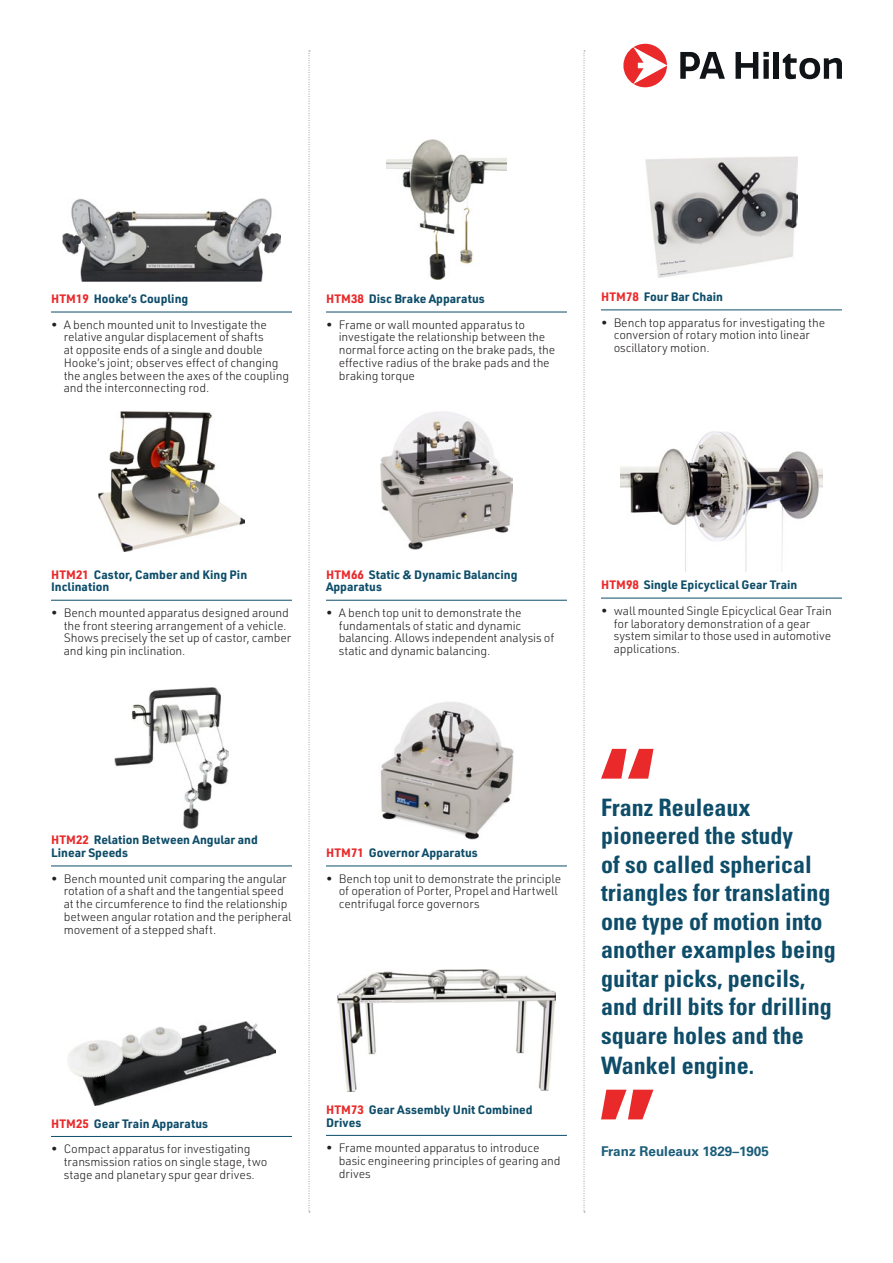
<style>
.page{position:relative;width:893px;height:1263px;background:#fff}
.page>*{position:absolute;margin:0;border:0;box-sizing:border-box;transform-origin:0 0}
.Contents_quote{font:700 condensed 24px/28.7px "Univers LT Pro";color:#0e4d69}
.Contents_quote_title{font:700 13.5px "Univers LT Pro 65";color:#1c5e7a}
.t1{font:300 12px/12.8px "URWDIN";letter-spacing:-.01em;color:#231f20}
.decription{font:700 12px/12.8px "URWDIN";color:#0e4d69}
.s1{color:#e9292a}
</style>
<div class="page">
<hr style="left:51px;top:312px;width:241px;height:1px;background:#0e4d69">
<hr style="left:51px;top:866px;width:241px;height:1px;background:#0e4d69">
<hr style="left:51px;top:600px;width:241px;height:1px;background:#0e4d69">
<hr style="left:51px;top:1136px;width:241px;height:1px;background:#0e4d69">
<hr style="left:326px;top:312px;width:241px;height:1px;background:#0e4d69">
<hr style="left:326px;top:600px;width:241px;height:1px;background:#0e4d69">
<hr style="left:326px;top:866px;width:241px;height:1px;background:#0e4d69">
<hr style="left:326px;top:1135px;width:241px;height:1px;background:#0e4d69">
<hr style="left:601px;top:310px;width:241px;height:1px;background:#0e4d69">
<hr style="left:601px;top:598px;width:241px;height:1px;background:#0e4d69">
<svg style="left:623px;top:44px;width:44px;height:43px"></svg>
<svg style="left:680px;top:52px;width:45px;height:27px"></svg>
<svg style="left:736px;top:52px;width:33px;height:27px"></svg>
<div style="left:774px;top:52px;width:5px;height:27px;background:#111416"></div>
<svg style="left:783px;top:54px;width:59px;height:25px"></svg>
<svg style="left:309px;top:51px;width:1px;height:1161px"></svg>
<svg style="left:584px;top:51px;width:1px;height:1161px"></svg>
<img style="left:63px;top:199px;width:217px;height:82px">
<img style="left:99px;top:411px;width:145px;height:141px">
<img style="left:115px;top:688px;width:113px;height:140px">
<img style="left:68px;top:1021px;width:207px;height:84px">
<img style="left:387px;top:139px;width:119px;height:141px">
<img style="left:380px;top:411px;width:133px;height:139px">
<img style="left:380px;top:702px;width:134px;height:138px">
<img style="left:338px;top:969px;width:217px;height:122px">
<img style="left:646px;top:157px;width:151px;height:121px">
<img style="left:620px;top:432px;width:203px;height:140px">
<svg style="left:601px;top:749px;width:52px;height:30px"></svg>
<svg style="left:601px;top:1090px;width:52px;height:29px"></svg>
<p class="decription" style="left:51px;top:292px;width:139px"><span class="s1">HTM19</span> Hooke’s Coupling</p>
<p class="t1" style="left:64px;top:318px;width:227px;text-indent:-13px">• A bench mounted unit to Investigate the relative angular displacement of shafts<br>at opposite ends of a single and double Hooke’s joint; observes effect of changing the angles between the axes of the coupling and the interconnecting rod.</p>
<p class="decription" style="left:326px;top:292px;width:160px"><span class="s1">HTM38</span> Disc Brake Apparatus</p>
<p class="t1" style="left:339px;top:318px;width:218px;text-indent:-13px">• Frame or wall mounted apparatus to investigate the relationship between the normal force acting on the brake pads, the effective radius of the brake pads and the braking torque</p>
<p class="decription" style="left:601px;top:290px;width:124px"><span class="s1">HTM78</span> Four Bar Chain</p>
<p class="t1" style="left:614px;top:316px;width:213px;text-indent:-13px">• Bench top apparatus for investigating the conversion of rotary motion into linear oscillatory motion.</p>
<p class="decription" style="left:51px;top:567px;width:198px"><span class="s1">HTM21</span> Castor, Camber and King Pin<br>Inclination</p>
<p class="t1" style="left:64px;top:606px;width:229px;text-indent:-13px">• Bench mounted apparatus designed around the front steering arrangement of a vehicle.<br>Shows precisely the set up of castor, camber and king pin inclination.</p>
<p class="decription" style="left:326px;top:567px;width:193px"><span class="s1">HTM66</span> Static &amp; Dynamic Balancing<br>Apparatus</p>
<p class="t1" style="left:339px;top:606px;width:217px;text-indent:-13px">• A bench top unit to demonstrate the fundamentals of static and dynamic balancing. Allows independent analysis of static and dynamic balancing.</p>
<p class="decription" style="left:601px;top:578px;width:198px"><span class="s1">HTM98</span> Single Epicyclical Gear Train</p>
<p class="t1" style="left:614px;top:604px;width:220px;text-indent:-13px">• wall mounted Single Epicyclical Gear Train for laboratory demonstration of a gear system similar to those used in automotive applications.</p>
<p class="decription" style="left:51px;top:833px;width:208px"><span class="s1">HTM22</span> Relation Between Angular and<br>Linear Speeds</p>
<p class="t1" style="left:64px;top:872px;width:229px;text-indent:-13px">• Bench mounted unit comparing the angular rotation of a shaft and the tangential speed at the circumference to find the relationship between angular rotation and the peripheral movement of a stepped shaft.</p>
<p class="decription" style="left:326px;top:846px;width:153px"><span class="s1">HTM71</span> Governor Apparatus</p>
<p class="t1" style="left:339px;top:872px;width:224px;text-indent:-13px">• Bench top unit to demonstrate the principle of operation of Porter, Propel and Hartwell centrifugal force governors</p>
<p class="decription" style="left:51px;top:1116px;width:159px"><span class="s1">HTM25</span> Gear Train Apparatus</p>
<p class="t1" style="left:64px;top:1142px;width:205px;text-indent:-13px">• Compact apparatus for investigating transmission ratios on single stage, two stage and planetary spur gear drives.</p>
<p class="decription" style="left:326px;top:1103px;width:208px"><span class="s1">HTM73</span> Gear Assembly Unit Combined<br>Drives</p>
<p class="t1" style="left:339px;top:1141px;width:223px;text-indent:-13px">• Frame mounted apparatus to introduce basic engineering principles of gearing and drives</p>
<p class="Contents_quote" style="left:601px;top:792px;width:236px">Franz Reuleaux pioneered the study<br>of so called spherical triangles for translating one type of motion into another examples being guitar picks, pencils, and drill bits for drilling square holes and the<br>Wankel engine.</p>
<p class="Contents_quote_title" style="left:601px;top:1142px;width:169px">Franz Reuleaux 1829–1905</p>
</div>
